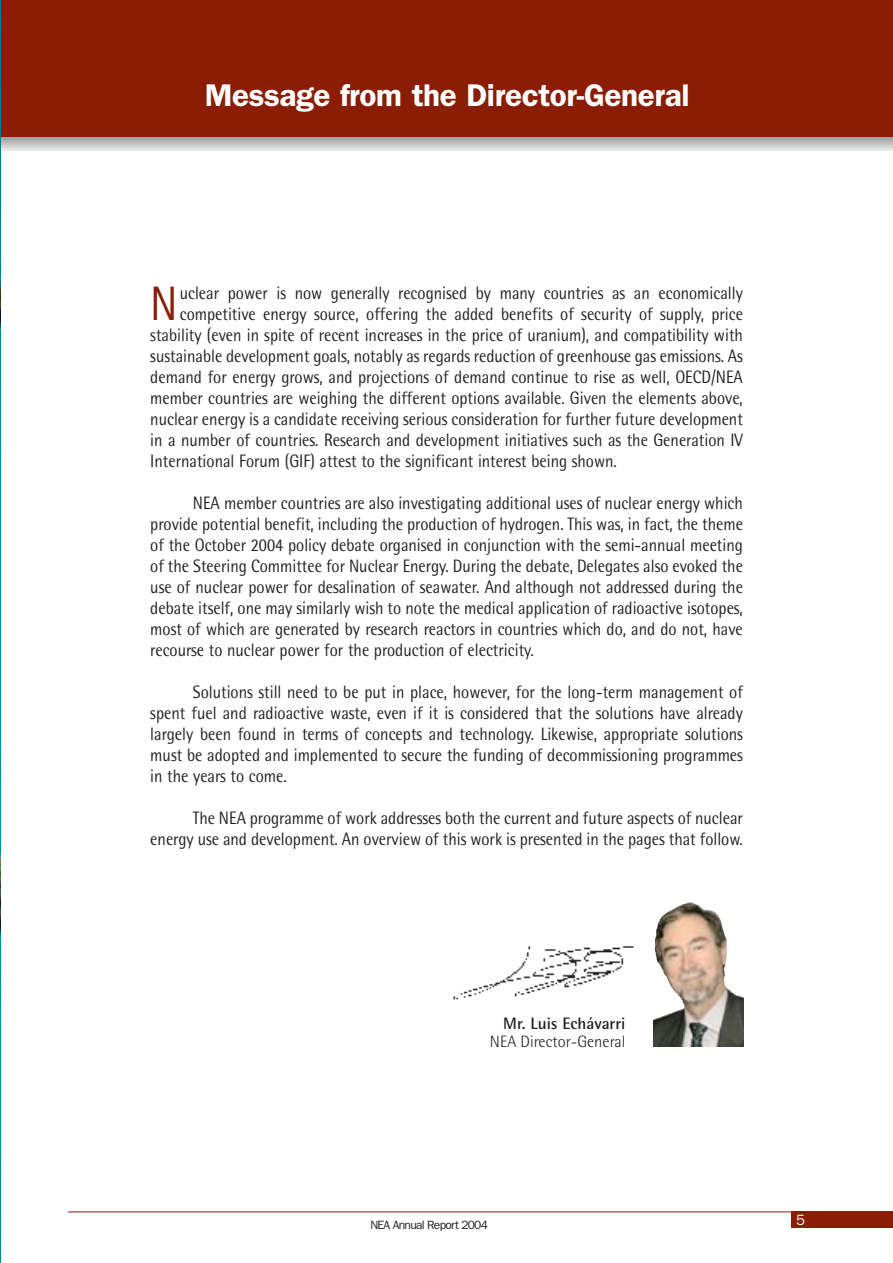
<style>
.page{position:relative;width:893px;height:1263px;background:#fff}
.page>*{position:absolute;margin:0;border:0;box-sizing:border-box;transform-origin:0 0}
.t1{font:48.3px "Rotis Semi Sans";color:#8a1d03;scale:.9 1}
.t2{font:600 31.5px "Franklin Gothic";letter-spacing:-.01em;color:#fff}
.t3{font:18px/21px "Rotis Semi Sans";color:#231f20;text-align:justify;scale:.9 1}
.t4{font:300 16.5px "Rotis Semi Sans";color:#231f20}
.t5{font:700 16.5px "Rotis Semi Sans";color:#231f20}
.t6{font:15px "Franklin Gothic";color:#fff}
.t7{font:12px "Franklin Gothic";letter-spacing:-.06em;color:#231f20}
</style>
<div class="page">
<img style="left:453px;top:946px;width:181px;height:54px">
<div style="left:791px;top:1212px;width:101px;height:16px;background:#8a1d03"></div>
<hr style="left:68px;top:1212px;width:723px;height:1px;background:#8a1d03">
<svg style="left:1px;top:136px;width:891px;height:15px;background:#bfbaba"></svg>
<div style="left:0;top:0;width:892px;height:136px;background:#8a1d03"></div>
<img style="left:0;top:0;width:1px;height:1263px">
<img style="left:653px;top:903px;width:90px;height:143px">
<h2 class="t2" style="left:205px;top:84px;width:486px">Message from the Director-General</h2>
<h1 class="t1" style="left:150px;top:287px;width:32px">N</h1>
<p class="t3" style="left:180px;top:284px;width:627px">uclear power is now generally recognised by many countries as an economically</p>
<p class="t3" style="left:180px;top:305px;width:627px">competitive energy source, offering the added benefits of security of supply, price</p>
<p class="t3" style="left:150px;top:326px;width:660px">stability (even in spite of recent increases in the price of uranium), and compatibility with</p>
<p class="t3" style="left:150px;top:347px;width:660px">sustainable development goals, notably as regards reduction of greenhouse gas emissions. As</p>
<p class="t3" style="left:150px;top:368px;width:660px">demand for energy grows, and projections of demand continue to rise as well, OECD/NEA</p>
<p class="t3" style="left:150px;top:389px;width:660px">member countries are weighing the different options available. Given the elements above,</p>
<p class="t3" style="left:150px;top:410px;width:660px">nuclear energy is a candidate receiving serious consideration for further future development</p>
<p class="t3" style="left:150px;top:431px;width:660px">in a number of countries. Research and development initiatives such as the Generation IV</p>
<p class="t3" style="left:150px;top:452px;width:520px">International Forum (GIF) attest to the significant interest being shown.</p>
<p class="t3" style="left:150px;top:494px;width:660px;text-indent:43px">NEA member countries are also investigating additional uses of nuclear energy which provide potential benefit, including the production of hydrogen. This was, in fact, the theme of the October 2004 policy debate organised in conjunction with the semi-annual meeting of the Steering Committee for Nuclear Energy. During the debate, Delegates also evoked the use of nuclear power for desalination of seawater. And although not addressed during the debate itself, one may similarly wish to note the medical application of radioactive isotopes, most of which are generated by research reactors in countries which do, and do not, have recourse to nuclear power for the production of electricity.</p>
<p class="t3" style="left:150px;top:683px;width:660px;text-indent:43px">Solutions still need to be put in place, however, for the long-term management of spent fuel and radioactive waste, even if it is considered that the solutions have already largely been found in terms of concepts and technology. Likewise, appropriate solutions must be adopted and implemented to secure the funding of decommissioning programmes in the years to come.</p>
<p class="t3" style="left:150px;top:809px;width:660px;text-align:right">The NEA programme of work addresses both the current and future aspects of nuclear energy use and development. An overview of this work is presented in the pages that follow.</p>
<p class="t5" style="left:503px;top:1017px;width:124px">Mr. Luis Echávarri</p>
<p class="t4" style="left:490px;top:1035px;width:137px">NEA Director-General</p>
<p class="t7" style="left:370px;top:1220px;width:119px">NEA Annual Report 2004</p>
<p class="t6" style="left:796px;top:1215px;width:10px">5</p>
</div>
